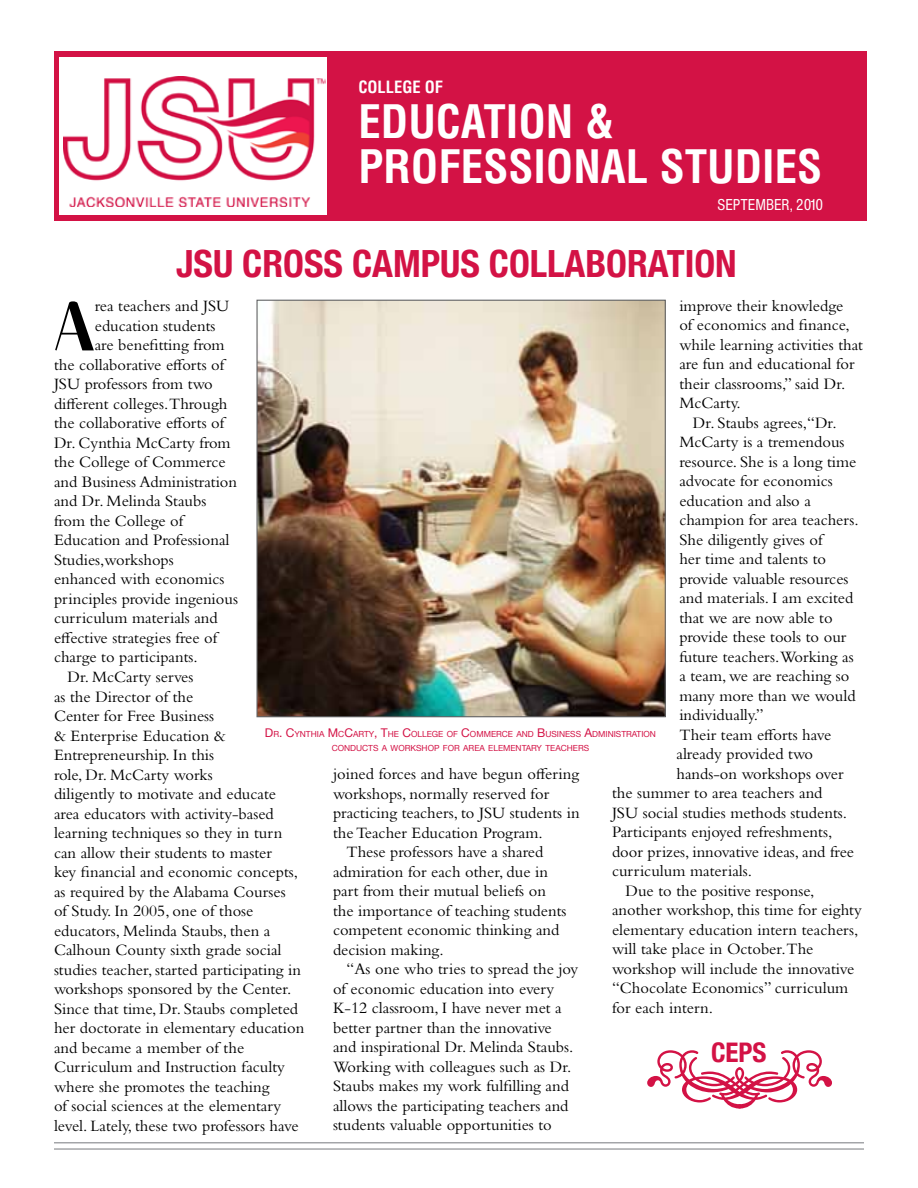
<style>
.page{position:relative;width:918px;height:1188px;background:#fff}
.page>*{position:absolute;margin:0;border:0;box-sizing:border-box;transform-origin:0 0}
.t1{font:90px "Dalliance OT Flourishes";color:#d31245}
.t2{font:71.25px "Ladybug";color:#000}
.t3{font:700 condensed 45px/45px "Helvetica";color:#fff}
.t4{font:700 condensed 37.5px "Helvetica Neue";color:#d31245}
.t5{font:700 condensed 27px "Helvetica Neue";color:#d31245}
.t6{font:16.5px "Bembo Std";color:#000}
.t7{font:condensed 16.5px "Helvetica";color:#fff}
.t8{font:700 condensed 16.5px "Helvetica";color:#fff}
.t9{font:8.4px/13.5px "Helvetica Neue";color:#d31245;text-align:center}
.s1{font-size:12px}
</style>
<div class="page">
<hr style="left:54px;top:1142px;width:810px;height:1px;background:#939598">
<hr style="left:54px;top:1148px;width:810px;height:2px;background:#939598">
<div style="left:54px;top:51px;width:813px;height:170px;background:#d31245"></div>
<div style="left:59px;top:57px;width:267px;height:157px;background:#fff"></div>
<img style="left:258px;top:302px;width:406px;height:413px">
<img style="left:63px;top:76px;width:262px;height:130px">
<p class="t8" style="left:358px;top:77px;width:86px">COLLEGE OF</p>
<h3 class="t3" style="left:358px;top:99px;width:465px">EDUCATION &amp;<br>PROFESSIONAL STUDIES</h3>
<p class="t7" style="left:717px;top:194px;width:107px">SEPTEMBER, 2010</p>
<h3 class="t4" style="left:176px;top:241px;width:562px">JSU CROSS CAMPUS COLLABORATION</h3>
<p class="t6" style="left:679px;top:296px;width:166px">improve their knowledge</p>
<p class="t6" style="left:679px;top:315px;width:172px">of economics and finance,</p>
<p class="t6" style="left:679px;top:335px;width:185px">while learning activities that</p>
<p class="t6" style="left:679px;top:354px;width:177px">are fun and educational for</p>
<p class="t6" style="left:679px;top:374px;width:168px">their classrooms,” said Dr.</p>
<p class="t6" style="left:679px;top:393px;width:63px">McCarty.</p>
<p class="t6" style="left:693px;top:413px;width:145px">Dr. Staubs agrees,“Dr.</p>
<p class="t6" style="left:679px;top:432px;width:167px">McCarty is a tremendous</p>
<p class="t6" style="left:679px;top:452px;width:179px">resource. She is a long time</p>
<p class="t6" style="left:679px;top:471px;width:155px">advocate for economics</p>
<p class="t6" style="left:679px;top:491px;width:133px">education and also a</p>
<p class="t6" style="left:679px;top:510px;width:181px">champion for area teachers.</p>
<p class="t6" style="left:679px;top:530px;width:145px">She diligently gives of</p>
<p class="t6" style="left:679px;top:550px;width:148px">her time and talents to</p>
<p class="t6" style="left:679px;top:569px;width:171px">provide valuable resources</p>
<p class="t6" style="left:679px;top:589px;width:176px">and materials. I am excited</p>
<p class="t6" style="left:679px;top:608px;width:155px">that we are now able to</p>
<p class="t6" style="left:679px;top:628px;width:169px">provide these tools to our</p>
<p class="t6" style="left:679px;top:647px;width:176px">future teachers.Working as</p>
<p class="t6" style="left:679px;top:667px;width:172px">a team, we are reaching so</p>
<p class="t6" style="left:679px;top:686px;width:178px">many more than we would</p>
<p class="t6" style="left:679px;top:706px;width:86px">individually.”</p>
<p class="t6" style="left:680px;top:725px;width:153px">Their team efforts have</p>
<p class="t6" style="left:676px;top:745px;width:138px">already provided two</p>
<p class="t6" style="left:676px;top:764px;width:169px">hands-on workshops over</p>
<p class="t6" style="left:612px;top:784px;width:212px">the summer to area teachers and</p>
<p class="t6" style="left:612px;top:803px;width:237px">JSU social studies methods students.</p>
<p class="t6" style="left:612px;top:823px;width:222px">Participants enjoyed refreshments,</p>
<p class="t6" style="left:612px;top:842px;width:244px">door prizes, innovative ideas, and free</p>
<p class="t6" style="left:612px;top:862px;width:142px">curriculum materials.</p>
<p class="t6" style="left:625px;top:881px;width:190px">Due to the positive response,</p>
<p class="t6" style="left:612px;top:901px;width:251px">another workshop, this time for eighty</p>
<p class="t6" style="left:612px;top:920px;width:248px">elementary education intern teachers,</p>
<p class="t6" style="left:612px;top:940px;width:203px">will take place in October.The</p>
<p class="t6" style="left:612px;top:959px;width:244px">workshop will include the innovative</p>
<p class="t6" style="left:612px;top:979px;width:238px">“Chocolate Economics” curriculum</p>
<p class="t6" style="left:612px;top:998px;width:103px">for each intern.</p>
<h2 class="t2" style="left:54px;top:286px;width:42px">A</h2>
<p class="t6" style="left:95px;top:297px;width:136px">rea teachers and JSU</p>
<p class="t6" style="left:95px;top:316px;width:122px">education students</p>
<p class="t6" style="left:95px;top:336px;width:131px">are benefitting from</p>
<p class="t6" style="left:54px;top:355px;width:172px">the collaborative efforts of</p>
<p class="t6" style="left:54px;top:375px;width:160px">JSU professors from two</p>
<p class="t6" style="left:54px;top:394px;width:175px">different colleges.Through</p>
<p class="t6" style="left:54px;top:414px;width:172px">the collaborative efforts of</p>
<p class="t6" style="left:54px;top:433px;width:178px">Dr. Cynthia McCarty from</p>
<p class="t6" style="left:54px;top:453px;width:173px">the College of Commerce</p>
<p class="t6" style="left:54px;top:472px;width:185px">and Business Administration</p>
<p class="t6" style="left:54px;top:492px;width:154px">and Dr. Melinda Staubs</p>
<p class="t6" style="left:54px;top:511px;width:131px">from the College of</p>
<p class="t6" style="left:54px;top:531px;width:177px">Education and Professional</p>
<p class="t6" style="left:54px;top:550px;width:121px">Studies,workshops</p>
<p class="t6" style="left:54px;top:570px;width:172px">enhanced with economics</p>
<p class="t6" style="left:54px;top:589px;width:186px">principles provide ingenious</p>
<p class="t6" style="left:54px;top:609px;width:165px">curriculum materials and</p>
<p class="t6" style="left:54px;top:628px;width:165px">effective strategies free of</p>
<p class="t6" style="left:54px;top:648px;width:145px">charge to participants.</p>
<p class="t6" style="left:68px;top:667px;width:127px">Dr. McCarty serves</p>
<p class="t6" style="left:54px;top:687px;width:141px">as the Director of the</p>
<p class="t6" style="left:54px;top:706px;width:162px">Center for Free Business</p>
<p class="t6" style="left:54px;top:726px;width:173px">&amp; Enterprise Education &amp;</p>
<p class="t6" style="left:54px;top:745px;width:162px">Entrepreneurship. In this</p>
<p class="t6" style="left:54px;top:765px;width:160px">role, Dr. McCarty works</p>
<p class="t6" style="left:54px;top:784px;width:224px">diligently to motivate and educate</p>
<p class="t6" style="left:54px;top:804px;width:221px">area educators with activity-based</p>
<p class="t6" style="left:54px;top:823px;width:230px">learning techniques so they in turn</p>
<p class="t6" style="left:54px;top:843px;width:219px">can allow their students to master</p>
<p class="t6" style="left:54px;top:862px;width:246px">key financial and economic concepts,</p>
<p class="t6" style="left:54px;top:882px;width:233px">as required by the Alabama Courses</p>
<p class="t6" style="left:54px;top:901px;width:201px">of Study. In 2005, one of those</p>
<p class="t6" style="left:54px;top:921px;width:218px">educators, Melinda Staubs, then a</p>
<p class="t6" style="left:54px;top:940px;width:229px">Calhoun County sixth grade social</p>
<p class="t6" style="left:54px;top:960px;width:249px">studies teacher, started participating in</p>
<p class="t6" style="left:54px;top:979px;width:239px">workshops sponsored by the Center.</p>
<p class="t6" style="left:54px;top:999px;width:246px">Since that time, Dr. Staubs completed</p>
<p class="t6" style="left:54px;top:1018px;width:252px">her doctorate in elementary education</p>
<p class="t6" style="left:54px;top:1038px;width:192px">and became a member of the</p>
<p class="t6" style="left:54px;top:1057px;width:233px">Curriculum and Instruction faculty</p>
<p class="t6" style="left:54px;top:1077px;width:217px">where she promotes the teaching</p>
<p class="t6" style="left:54px;top:1096px;width:229px">of social sciences at the elementary</p>
<p class="t6" style="left:54px;top:1116px;width:246px">level. Lately, these two professors have</p>
<p class="t9" style="left:265px;top:727px;width:393px"><span class="s1">D</span>R<span class="s1">. C</span>YNTHIA <span class="s1">M</span>C<span class="s1">C</span>ARTY<span class="s1">, T</span>HE <span class="s1">C</span>OLLEGE OF <span class="s1">C</span>OMM ERCE AND <span class="s1">B</span>USINESS <span class="s1">A</span>DM INISTRATION<br>CONDUCTS A WORKSHOP FOR AREA ELEM ENTARY TEACHERS</p>
<p class="t6" style="left:333px;top:764px;width:248px">joined forces and have begun offering</p>
<p class="t6" style="left:333px;top:784px;width:218px">workshops, normally reserved for</p>
<p class="t6" style="left:333px;top:803px;width:248px">practicing teachers, to JSU students in</p>
<p class="t6" style="left:333px;top:823px;width:211px">the Teacher Education Program.</p>
<p class="t6" style="left:346px;top:842px;width:198px">These professors have a shared</p>
<p class="t6" style="left:333px;top:862px;width:217px">admiration for each other, due in</p>
<p class="t6" style="left:333px;top:881px;width:214px">part from their mutual beliefs on</p>
<p class="t6" style="left:333px;top:901px;width:235px">the importance of teaching students</p>
<p class="t6" style="left:333px;top:920px;width:228px">competent economic thinking and</p>
<p class="t6" style="left:333px;top:940px;width:112px">decision making.</p>
<p class="t6" style="left:346px;top:959px;width:233px">“As one who tries to spread the joy</p>
<p class="t6" style="left:333px;top:979px;width:223px">of economic education into every</p>
<p class="t6" style="left:333px;top:998px;width:230px">K-12 classroom, I have never met a</p>
<p class="t6" style="left:333px;top:1018px;width:220px">better partner than the innovative</p>
<p class="t6" style="left:333px;top:1037px;width:242px">and inspirational Dr. Melinda Staubs.</p>
<p class="t6" style="left:333px;top:1057px;width:240px">Working with colleagues such as Dr.</p>
<p class="t6" style="left:333px;top:1076px;width:238px">Staubs makes my work fulfilling and</p>
<p class="t6" style="left:333px;top:1096px;width:237px">allows the participating teachers and</p>
<p class="t6" style="left:333px;top:1115px;width:220px">students valuable opportunities to</p>
<h3 class="t5" style="left:711px;top:1036px;width:57px">CEPS</h3>
<h1 class="t1" style="left:643px;top:1043px;width:195px">Tt</h1>
</div>
